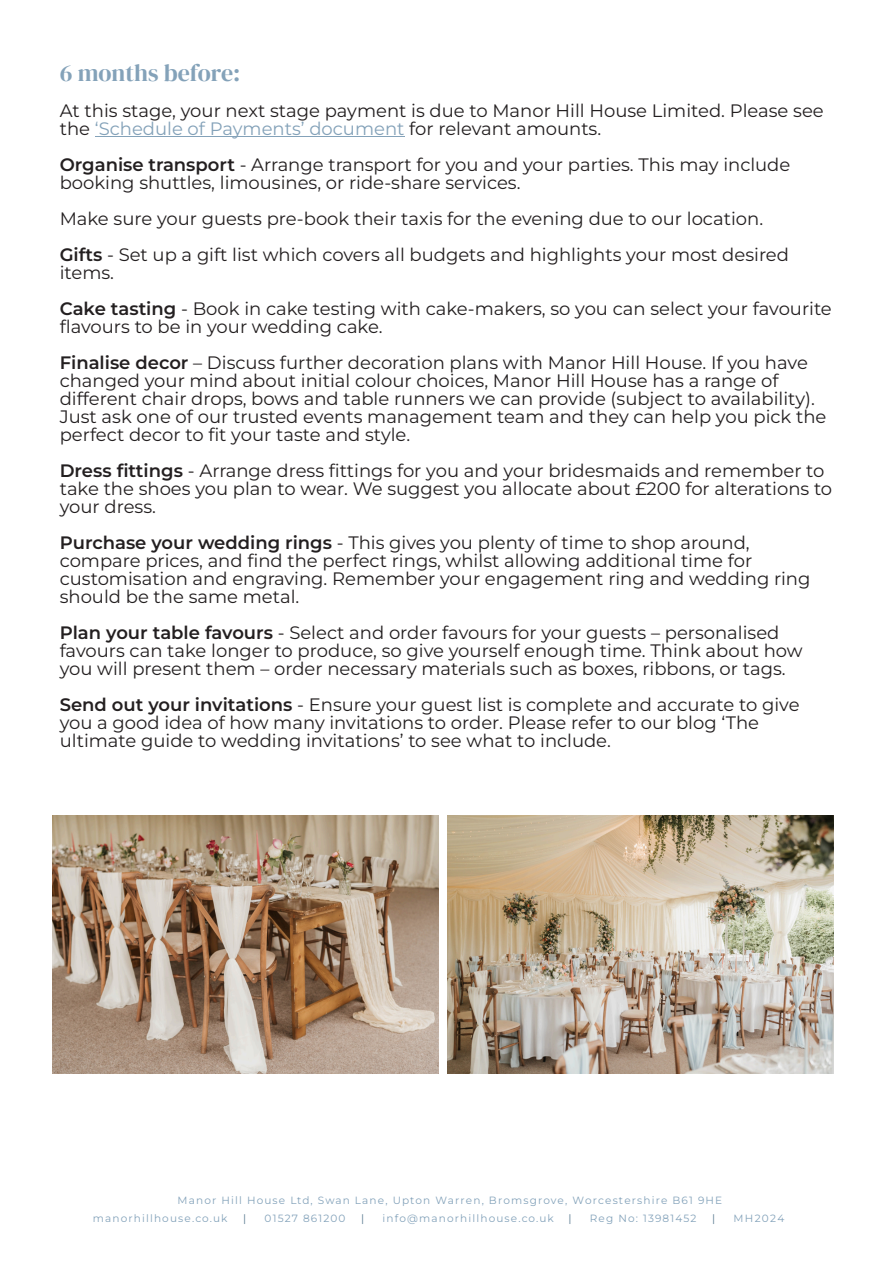
<style>
.page{position:relative;width:893px;height:1263px;background:#fff}
.page>*{position:absolute;margin:0;border:0;box-sizing:border-box;transform-origin:0 0}
.t1{font:24px "DM Serif Display";color:#84a2b9}
.t2{font:18px "Montserrat";color:#231f20}
.t3{font:18px "Montserrat";color:#84a2b9}
.t4{font:10.5px "Montserrat";letter-spacing:.11em;color:#83a2ba}
.t5{font:10.5px "Montserrat";color:#51758b}
.s1{color:#231f20}
.s2{font-weight:600}
</style>
<div class="page">
<hr style="left:95px;top:137px;width:309px;height:1px;background:#84a2b9">
<img style="left:447px;top:816px;width:386px;height:257px">
<img style="left:52px;top:816px;width:387px;height:257px">
<p class="t1" style="left:60px;top:56px;width:182px">6 months before:</p>
<p class="t2" style="left:60px;top:99px;width:765px">At this stage, your next stage payment is due to Manor Hill House Limited. Please see</p>
<p class="t3" style="left:60px;top:117px;width:543px"><span class="s1">the</span> ‘Schedule of Payments’ document <span class="s1">for relevant amounts.</span></p>
<p class="t2" style="left:60px;top:153px;width:732px"><span class="s2">Organise transport</span> - Arrange transport for you and your parties. This may include</p>
<p class="t2" style="left:60px;top:171px;width:462px">booking shuttles, limousines, or ride-share services.</p>
<p class="t2" style="left:60px;top:207px;width:705px">Make sure your guests pre-book their taxis for the evening due to our location.</p>
<p class="t2" style="left:60px;top:243px;width:731px"><span class="s2">Gifts</span> - Set up a gift list which covers all budgets and highlights your most desired</p>
<p class="t2" style="left:60px;top:261px;width:56px">items.</p>
<p class="t2" style="left:60px;top:297px;width:774px"><span class="s2">Cake tasting</span> - Book in cake testing with cake-makers, so you can select your favourite</p>
<p class="t2" style="left:60px;top:315px;width:325px">flavours to be in your wedding cake.</p>
<p class="t2" style="left:60px;top:351px;width:750px"><span class="s2">Finalise decor</span> – Discuss further decoration plans with Manor Hill House. If you have</p>
<p class="t2" style="left:60px;top:369px;width:720px">changed your mind about initial colour choices, Manor Hill House has a range of</p>
<p class="t2" style="left:60px;top:387px;width:757px">different chair drops, bows and table runners we can provide (subject to availability).</p>
<p class="t2" style="left:60px;top:405px;width:768px">Just ask one of our trusted events management team and they can help you pick the</p>
<p class="t2" style="left:60px;top:423px;width:352px">perfect decor to fit your taste and style.</p>
<p class="t2" style="left:60px;top:459px;width:766px"><span class="s2">Dress fittings</span> - Arrange dress fittings for you and your bridesmaids and remember to</p>
<p class="t2" style="left:60px;top:477px;width:774px">take the shoes you plan to wear. We suggest you allocate about £200 for alterations to</p>
<p class="t2" style="left:60px;top:495px;width:98px">your dress.</p>
<p class="t2" style="left:60px;top:531px;width:691px"><span class="s2">Purchase your wedding rings</span> - This gives you plenty of time to shop around,</p>
<p class="t2" style="left:60px;top:549px;width:694px">compare prices, and find the perfect rings, whilst allowing additional time for</p>
<p class="t2" style="left:60px;top:567px;width:752px">customisation and engraving. Remember your engagement ring and wedding ring</p>
<p class="t2" style="left:60px;top:585px;width:241px">should be the same metal.</p>
<p class="t2" style="left:60px;top:621px;width:721px"><span class="s2">Plan your table favours</span> - Select and order favours for your guests – personalised</p>
<p class="t2" style="left:60px;top:639px;width:745px">favours can take longer to produce, so give yourself enough time. Think about how</p>
<p class="t2" style="left:60px;top:657px;width:727px">you will present them – order necessary materials such as boxes, ribbons, or tags.</p>
<p class="t2" style="left:60px;top:693px;width:741px"><span class="s2">Send out your invitations</span> - Ensure your guest list is complete and accurate to give</p>
<p class="t2" style="left:60px;top:711px;width:701px">you a good idea of how many invitations to order. Please refer to our blog ‘The</p>
<p class="t2" style="left:60px;top:729px;width:553px">ultimate guide to wedding invitations’ to see what to include.</p>
<p class="t4" style="left:178px;top:1194px;width:546px">Manor Hill House Ltd, Swan Lane, Upton Warren, Bromsgrove, Worcestershire B61 9HE</p>
<p class="t4" style="left:93px;top:1212px;width:136px">manorhillhouse.co.uk</p>
<p class="t5" style="left:243px;top:1212px;width:5px">|</p>
<p class="t4" style="left:265px;top:1212px;width:82px">01527 861200</p>
<p class="t5" style="left:361px;top:1212px;width:5px">|</p>
<p class="t4" style="left:383px;top:1212px;width:173px">info@manorhillhouse.co.uk</p>
<p class="t5" style="left:568px;top:1212px;width:5px">|</p>
<p class="t4" style="left:590px;top:1212px;width:108px">Reg No: 13981452</p>
<p class="t5" style="left:712px;top:1212px;width:5px">|</p>
<p class="t4" style="left:733px;top:1212px;width:52px">MH2024</p>
</div>
